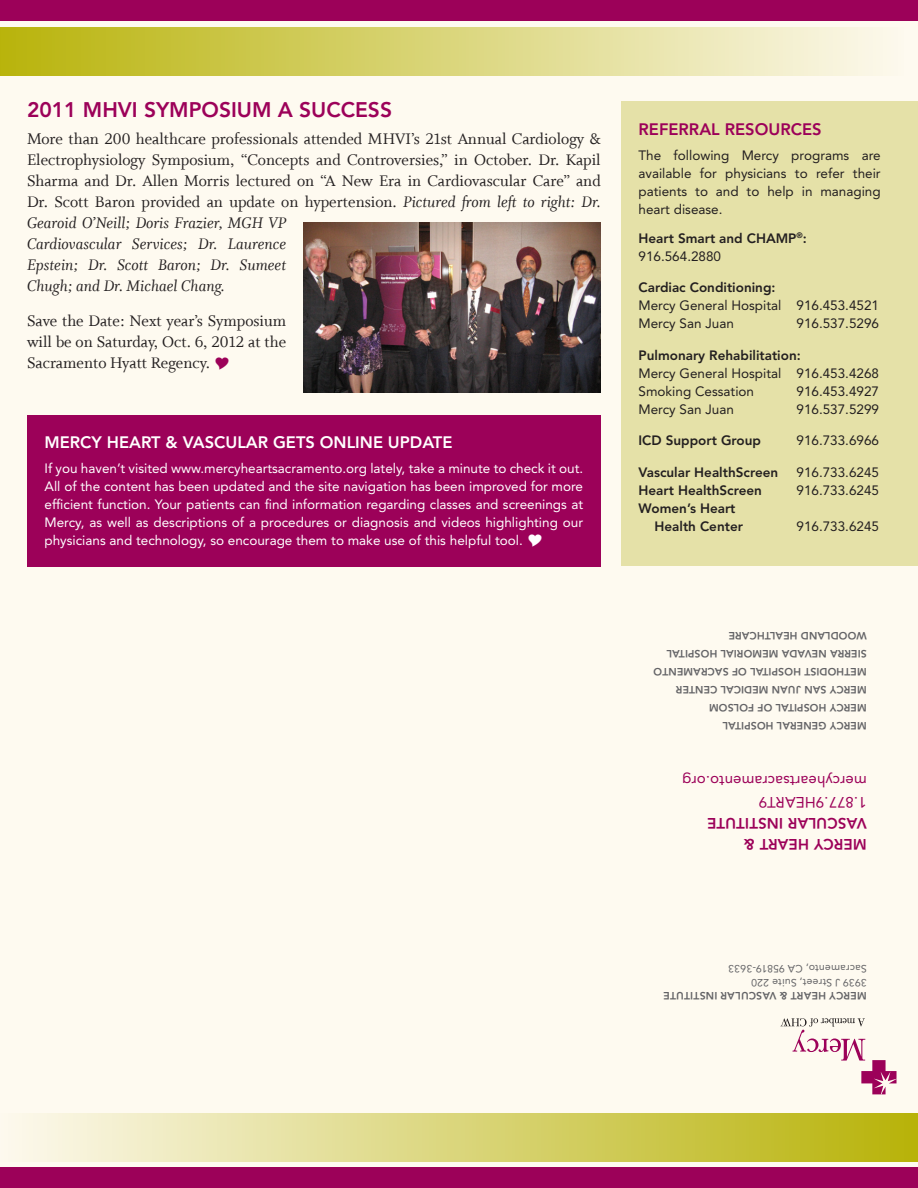
<style>
.page{position:relative;width:918px;height:1188px;background:#fefaf0}
.page>*{position:absolute;margin:0;border:0;box-sizing:border-box;transform-origin:0 0}
.Head2{font:800 21px "Avenir";color:#9c0159}
.Body{font:17.25px/21px "Whitman Roman LF";color:#231f20}
.Sidebar_Head{font:800 16.5px "Avenir";color:#fff}
.Sidebar_Head-2{font:800 16.5px "Avenir";color:#9c0159}
.t1{font:15px "Avenir";letter-spacing:.01em;color:#9c0159}
.t2{font:800 15px/21px "Avenir";letter-spacing:.01em;color:#9c0159}
.Sidebar{font:13.5px/18px "Avenir";color:#fff;text-align:justify}
.Sidebar-2{font:13.5px/18px "Avenir";color:#231f20}
.Sidebar-3{font:800 13.5px/18px "Avenir";color:#231f20}
.warning{font:800 10.5px "Avenir";letter-spacing:.01em;color:#636366}
.warning-2{font:10.5px "Avenir";letter-spacing:.02em;color:#636366}
.s1{font-family:"Whitman Italic LF"}
.s2{font-weight:400}
.s3{font-weight:800}
</style>
<div class="page">
<svg style="left:780px;top:1018px;width:117px;height:76px"></svg>
<div style="left:0;top:27px;width:904px;height:49px;background:linear-gradient(to right,#b8b30c,#fdf9ed)"></div>
<div style="left:0;top:1114px;width:918px;height:48px;background:linear-gradient(to right,#fdf9ee,#b8b309)"></div>
<div style="left:621px;top:101px;width:297px;height:465px;background:#e5e1a8"></div>
<div style="left:0;top:0;width:918px;height:20px;background:#9c0159"></div>
<div style="left:0;top:1168px;width:918px;height:20px;background:#9c0159"></div>
<img style="left:304px;top:222px;width:297px;height:170px">
<div style="left:27px;top:415px;width:574px;height:151px;background:#9c0159"></div>
<p class="Head2" style="left:27px;top:97px;width:367px">2011 MHVI SYMPOSIUM A SUCCESS</p>
<p class="Body" style="left:27px;top:129px;width:575px">More than 200 healthcare professionals attended MHVI’s 21st Annual Cardiology &amp; Electrophysiology Symposium, “Concepts and Controversies,” in October. Dr. Kapil Sharma and Dr. Allen Morris lectured on “A New Era in Cardiovascular Care” and Dr. Scott Baron provided an update on hypertension. <span class="s1">Pictured from left to right: Dr.<br>Gearoid O’Neill; Doris Frazier, MGH VP<br>Cardiovascular Services; Dr. Laurence<br>Epstein; Dr. Scott Baron; Dr. Sumeet<br>Chugh; and Dr. Michael Chang.</span></p>
<p class="Body" style="left:27px;top:310px;width:261px;text-align:justify">Save the Date: Next year’s Symposium will be on Saturday, Oct. 6, 2012 at the Sacramento Hyatt Regency.</p>
<p class="Sidebar_Head" style="left:45px;top:433px;width:409px">MERCY HEART &amp; VASCULAR GETS ONLINE UPDATE</p>
<p class="Sidebar" style="left:45px;top:459px;width:540px">If you haven’t visited www.mercyheartsacramento.org lately, take a minute to check it out.<br>All of the content has been updated and the site navigation has been improved for more efficient function. Your patients can find information regarding classes and screenings at Mercy, as well as descriptions of a procedures or diagnosis and videos highlighting our physicians and technology, so encourage them to make use of this helpful tool.</p>
<p class="Sidebar_Head-2" style="left:639px;top:120px;width:185px">REFERRAL RESOURCES</p>
<p class="Sidebar-2" style="left:639px;top:146px;width:244px;text-align:justify">The following Mercy programs are available for physicians to refer their patients to and to help in managing heart disease.</p>
<p class="Sidebar-3" style="left:639px;top:229px;width:170px">Heart Smart and CHAMP<sup>®</sup>:<br><span class="s2">916.564.2880</span></p>
<p class="Sidebar-2" style="left:639px;top:279px;width:242px"><span class="s3">Cardiac Conditioning:<br></span>Mercy General Hospital 916.453.4521<br>Mercy San Juan</p>
<p class="Sidebar-2" style="left:796px;top:315px;width:84px">916.537.5296</p>
<p class="Sidebar-2" style="left:639px;top:346px;width:242px"><span class="s3">Pulmonary Rehabilitation:<br></span>Mercy General Hospital 916.453.4268<br>Smoking Cessation</p>
<p class="Sidebar-2" style="left:796px;top:382px;width:84px">916.453.4927</p>
<p class="Sidebar-2" style="left:639px;top:400px;width:97px">Mercy San Juan</p>
<p class="Sidebar-2" style="left:796px;top:400px;width:84px">916.537.5299</p>
<p class="Sidebar-3" style="left:639px;top:432px;width:124px">ICD Support Group</p>
<p class="Sidebar-2" style="left:797px;top:432px;width:84px">916.733.6966</p>
<p class="Sidebar-3" style="left:639px;top:463px;width:141px">Vascular HealthScreen</p>
<p class="Sidebar-2" style="left:797px;top:463px;width:84px">916.733.6245</p>
<p class="Sidebar-3" style="left:639px;top:481px;width:125px">Heart HealthScreen</p>
<p class="Sidebar-2" style="left:797px;top:481px;width:84px">916.733.6245</p>
<p class="Sidebar-3" style="left:655px;top:499px;width:90px;text-indent:-16px">Women’s Heart<br>Health Center</p>
<p class="Sidebar-2" style="left:796px;top:517px;width:84px">916.733.6245</p>
<p class="warning" style="left:867px;top:642px;width:139px;rotate:-180deg">WOODLAND HEALTHCARE</p>
<p class="warning" style="left:867px;top:660px;width:202px;rotate:-180deg">SIERRA NEVADA MEMORIAL HOSPITAL</p>
<p class="warning" style="left:867px;top:678px;width:215px;rotate:-180deg">METHODIST HOSPITAL OF SACRAMENTO</p>
<p class="warning" style="left:867px;top:696px;width:192px;rotate:-180deg">MERCY SAN JUAN MEDICAL CENTER</p>
<p class="warning" style="left:867px;top:714px;width:159px;rotate:-180deg">MERCY HOSPITAL OF FOLSOM</p>
<p class="warning" style="left:867px;top:732px;width:145px;rotate:-180deg">MERCY GENERAL HOSPITAL</p>
<p class="t1" style="left:867px;top:790px;width:186px;rotate:-180deg">mercyheartsacramento.org</p>
<p class="t1" style="left:867px;top:811px;width:109px;rotate:-180deg">1.877.9HEART9</p>
<p class="t2" style="left:867px;top:854px;width:161px;rotate:-180deg">MERCY HEART &amp;<br>VASCULAR INSTITUTE</p>
<p class="warning-2" style="left:867px;top:975px;width:140px;rotate:-180deg">Sacramento, CA 95819-3633</p>
<p class="warning-2" style="left:867px;top:988px;width:117px;rotate:-180deg">3939 J Street, Suite 220</p>
<p class="warning" style="left:867px;top:1002px;width:205px;rotate:-180deg">MERCY HEART &amp; VASCULAR INSTITUTE</p>
</div>
